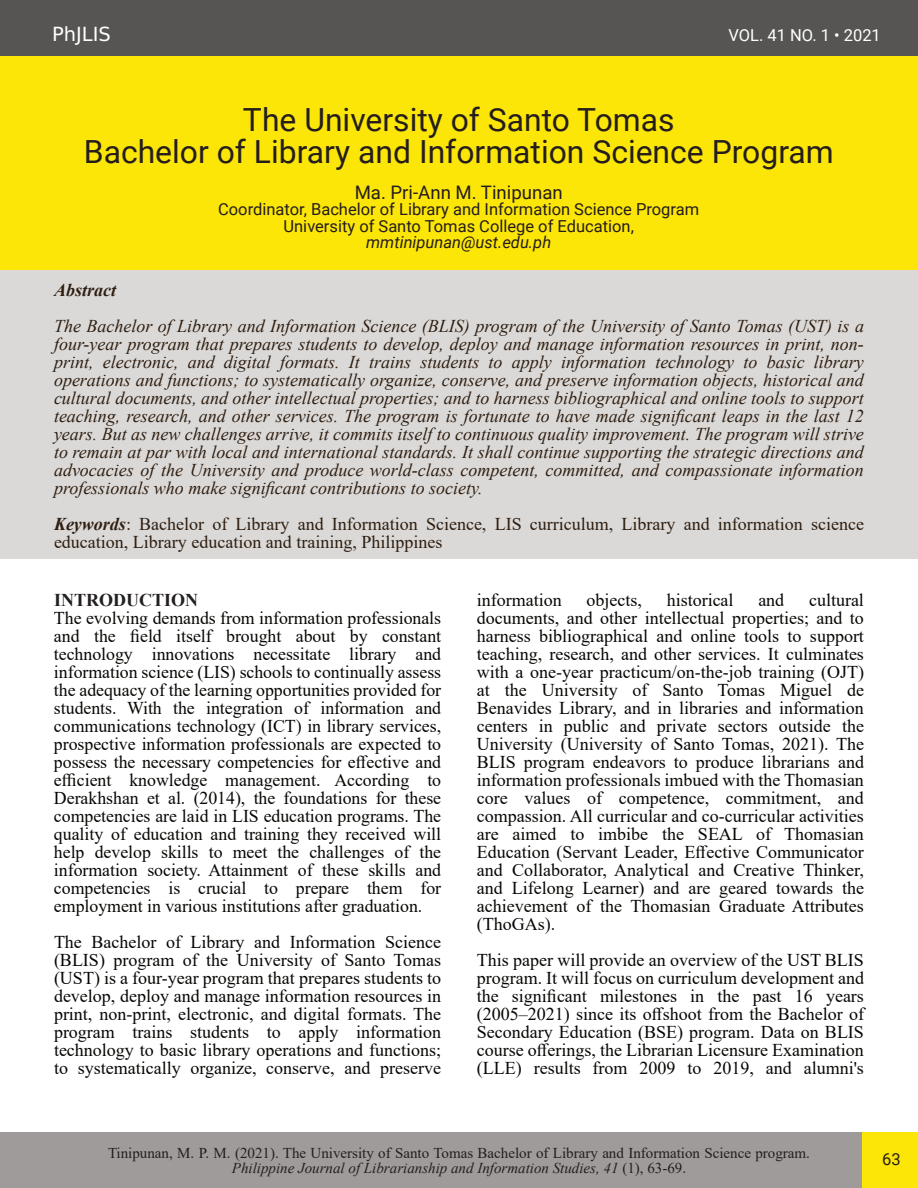
<style>
.page{position:relative;width:918px;height:1188px;background:#fff}
.page>*{position:absolute;margin:0;border:0;box-sizing:border-box;transform-origin:0 0}
.t1{font:31.95px/32px "Roboto";color:#251d1c;text-align:center}
.t2{font:19.5px "Verina Sans";color:#fff}
.t3{font:18.6px "Roboto";color:#251d1c}
.t4{font:18px/18px "Times New Roman";color:#080704;text-align:justify}
.t5{font:italic 18px/18px "Times New Roman";color:#2e1e10;text-align:justify}
.t6{font:18px/18px "Times New Roman";color:#2e1e10}
.t7{font:700 18px "Times New Roman";color:#231f20}
.t8{font:italic 700 18px "Times New Roman";color:#2e1e10}
.t9{font:16.5px/16.5px "Roboto";color:#251d1c;text-align:center}
.t10{font:italic 16.5px "Roboto";color:#251d1c}
.t11{font:16.5px "Roboto";color:#fff}
.t12{font:15px/15px "Times New Roman";color:#231f20;text-align:center}
.s1{font-weight:700;font-style:italic}
.s2{font-style:italic}
</style>
<div class="page">
<div style="left:0;top:0;width:918px;height:56px;background:#565554"></div>
<div style="left:0;top:1132px;width:862px;height:56px;background:#9f9b9a"></div>
<div style="left:0;top:56px;width:918px;height:215px;background:#fbe607"></div>
<div style="left:0;top:271px;width:918px;height:288px;background:#dbd9d8"></div>
<div style="left:862px;top:1132px;width:56px;height:56px;background:#fbe607"></div>
<p class="t2" style="left:52px;top:26px;width:60px">PhJLIS</p>
<p class="t11" style="left:728px;top:29px;width:154px">VOL. 41 NO. 1 • 2021</p>
<h1 class="t1" style="left:84px;top:107px;width:751px">The University of Santo Tomas<br>Bachelor of Library and Information Science Program</h1>
<p class="t3" style="left:355px;top:185px;width:210px">Ma. Pri-Ann M. Tinipunan</p>
<p class="t9" style="left:218px;top:203px;width:483px">Coordinator, Bachelor of Library and Information Science Program<br>University of Santo Tomas College of Education,</p>
<p class="t10" style="left:366px;top:236px;width:187px">mmtinipunan@ust.edu.ph</p>
<p class="t8" style="left:54px;top:284px;width:64px">Abstract</p>
<p class="t5" style="left:54px;top:318px;width:811px">The Bachelor of Library and Information Science (BLIS) program of the University of Santo Tomas (UST) is a four-year program that prepares students to develop, deploy and manage information resources in print, non&shy;print, electronic, and digital formats. It trains students to apply information technology to basic library operations and functions; to systematically organize, conserve, and preserve information objects, historical and cultural documents, and other intellectual properties; and to harness bibliographical and online tools to support teaching, research, and other services. The program is fortunate to have made significant leaps in the last 12 years. But as new challenges arrive, it commits itself to continuous quality improvement. The program will strive to remain at par with local and international standards. It shall continue supporting the strategic directions and advocacies of the University and produce world-class competent, committed, and compassionate information professionals who make significant contributions to society.</p>
<p class="t6" style="left:54px;top:516px;width:811px"><span class="s1">Keywords</span>: Bachelor of Library and Information Science, LIS curriculum, Library and information science education, Library education and training, Philippines</p>
<p class="t7" style="left:54px;top:594px;width:146px">INTRODUCTION</p>
<p class="t4" style="left:54px;top:611px;width:389px">The evolving demands from information professionals and the field itself brought about by constant technology innovations necessitate library and information science (LIS) schools to continually assess the adequacy of the learning opportunities provided for students. With the integration of information and communications technology (ICT) in library services, prospective information professionals are expected to possess the necessary competencies for effective and efficient knowledge management. According to Derakhshan et al. (2014), the foundations for these competencies are laid in LIS education programs. The quality of education and training they received will help develop skills to meet the challenges of the information society. Attainment of these skills and competencies is crucial to prepare them for employment in various institutions after graduation.</p>
<p class="t4" style="left:54px;top:935px;width:389px">The Bachelor of Library and Information Science (BLIS) program of the University of Santo Tomas (UST) is a four-year program that prepares students to develop, deploy and manage information resources in print, non-print, electronic, and digital formats. The program trains students to apply information technology to basic library operations and functions; to systematically organize, conserve, and preserve</p>
<p class="t4" style="left:477px;top:593px;width:86px">information</p>
<p class="t4" style="left:586px;top:593px;width:57px">objects,</p>
<p class="t4" style="left:667px;top:593px;width:68px">historical</p>
<p class="t4" style="left:758px;top:593px;width:27px">and</p>
<p class="t4" style="left:477px;top:593px;width:389px;text-indent:332px">cultural documents, and other intellectual properties; and to harness bibliographical and online tools to support teaching, research, and other services. It culminates with a one-year practicum/on-the-job training (OJT) at the University of Santo Tomas Miguel de Benavides Library, and in libraries and information centers in public and private sectors outside the University (University of Santo Tomas, 2021). The BLIS program endeavors to produce librarians and information professionals imbued with the Thomasian core values of competence, commitment, and compassion. All curricular and co-curricular activities are aimed to imbibe the SEAL of Thomasian Education (Servant Leader, Effective Communicator and Collaborator, Analytical and Creative Thinker, and Lifelong Learner) and are geared towards the achievement of the Thomasian Graduate Attributes (ThoGAs).</p>
<p class="t4" style="left:477px;top:953px;width:389px">This paper will provide an overview of the UST BLIS program. It will focus on curriculum development and the significant milestones in the past 16 years (2005–2021) since its offshoot from the Bachelor of Secondary Education (BSE) program. Data on BLIS course offerings, the Librarian Licensure Examination (LLE) results from 2009 to 2019, and alumni's</p>
<p class="t12" style="left:108px;top:1147px;width:703px">Tinipunan, M. P. M. (2021). The University of Santo Tomas Bachelor of Library and Information Science program.<br><span class="s2">Philippine Journal of Librarianship and Information Studies, 41</span> (1), 63-69.</p>
<p class="t9" style="left:882px;top:1152px;width:20px">63</p>
</div>
